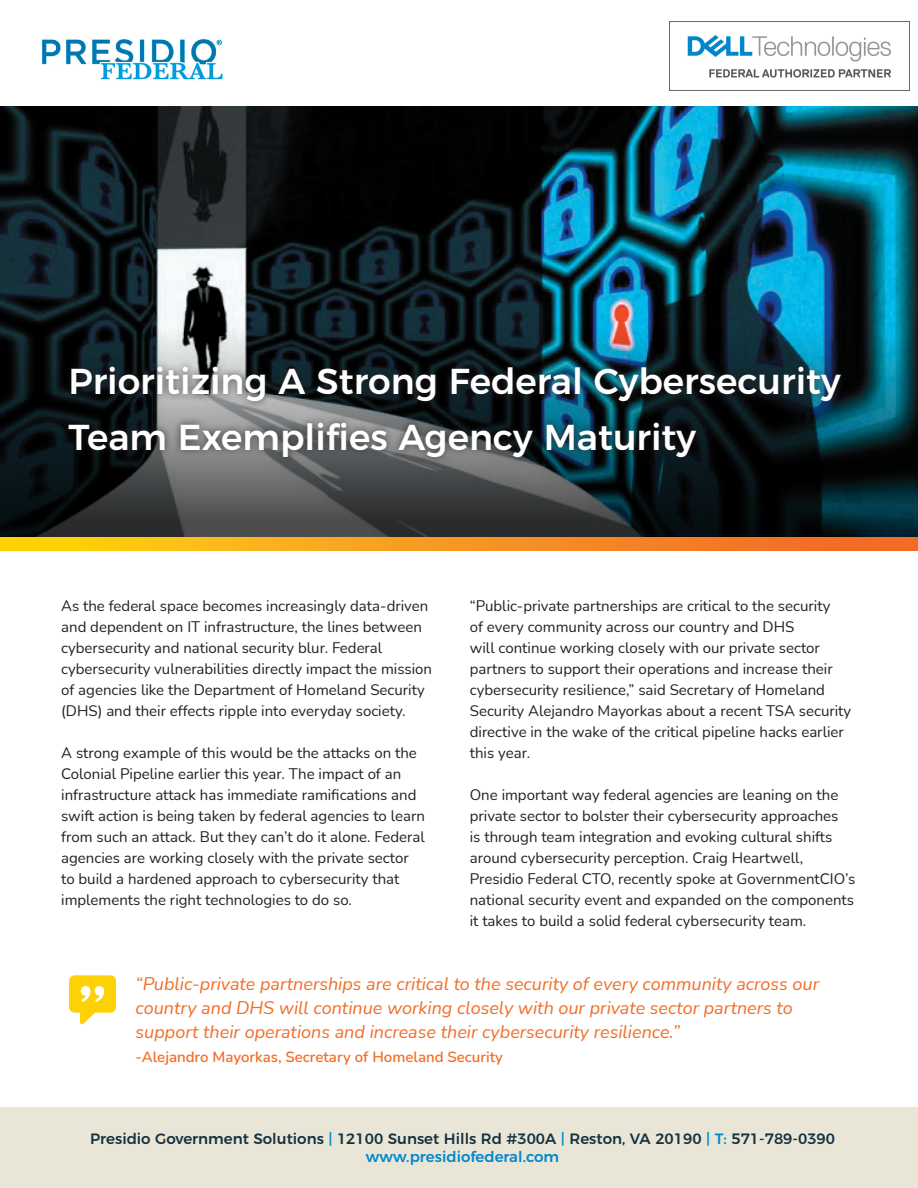
<style>
.page{position:relative;width:918px;height:1188px;background:#fff}
.page>*{position:absolute;margin:0;border:0;box-sizing:border-box;transform-origin:0 0}
.t1{font:500 36px/55.5px "Montserrat";color:#fff}
.t2{font:italic 18px/24px "Nunito";color:#f36c26}
.t3{font:15px/21px "Nunito";color:#231f20}
.t4{font:500 15px/18px "Montserrat";color:#153241;text-align:center}
.t5{font:600 15px "Nunito";color:#f36c26}
.s1{color:#0088cd}
</style>
<div class="page">
<img style="left:0;top:106px;width:918px;height:221px">
<svg style="left:0;top:327px;width:918px;height:211px;background:#243236"></svg>
<img style="left:41px;top:39px;width:182px;height:41px">
<div style="left:0;top:1108px;width:918px;height:80px;background:#eae6d7"></div>
<svg style="left:0;top:538px;width:918px;height:12px;background:#f89a1e"></svg>
<div style="left:61px;top:359px;width:787px;height:106px;background:#231f20;opacity:.75"></div>
<svg style="left:69px;top:975px;width:47px;height:50px"></svg>
<img style="left:669px;top:22px;width:240px;height:69px">
<h1 class="t1" style="left:68px;top:351px;width:774px">Prioritizing A Strong Federal Cybersecurity<br>Team Exemplifies Agency Maturity</h1>
<p class="t3" style="left:61px;top:595px;width:372px">As the federal space becomes increasingly data-driven and dependent on IT infrastructure, the lines between cybersecurity and national security blur. Federal cybersecurity vulnerabilities directly impact the mission of agencies like the Department of Homeland Security (DHS) and their effects ripple into everyday society.</p>
<p class="t3" style="left:61px;top:742px;width:365px">A strong example of this would be the attacks on the Colonial Pipeline earlier this year. The impact of an infrastructure attack has immediate ramifications and swift action is being taken by federal agencies to learn from such an attack. But they can’t do it alone. Federal agencies are working closely with the private sector to build a hardened approach to cybersecurity that implements the right technologies to do so.</p>
<p class="t3" style="left:470px;top:595px;width:383px">“Public-private partnerships are critical to the security<br>of every community across our country and DHS<br>will continue working closely with our private sector partners to support their operations and increase their cybersecurity resilience,” said Secretary of Homeland Security Alejandro Mayorkas about a recent TSA security directive in the wake of the critical pipeline hacks earlier this year.</p>
<p class="t3" style="left:470px;top:784px;width:387px">One important way federal agencies are leaning on the private sector to bolster their cybersecurity approaches<br>is through team integration and evoking cultural shifts around cybersecurity perception. Craig Heartwell, Presidio Federal CTO, recently spoke at GovernmentCIO’s national security event and expanded on the components it takes to build a solid federal cybersecurity team.</p>
<p class="t2" style="left:136px;top:971px;width:685px">“Public-private partnerships are critical to the security of every community across our country and DHS will continue working closely with our private sector partners to support their operations and increase their cybersecurity resilience.”</p>
<p class="t5" style="left:136px;top:1046px;width:369px">-Alejandro Mayorkas, Secretary of Homeland Security</p>
<p class="t4" style="left:90px;top:1128px;width:747px">Presidio Government Solutions <span class="s1">|</span> 12100 Sunset Hills Rd #300A <span class="s1">|</span> Reston, VA 20190 <span class="s1">| T:</span> 571-789-0390 <span class="s1">www.presidiofederal.com</span></p>
</div>
